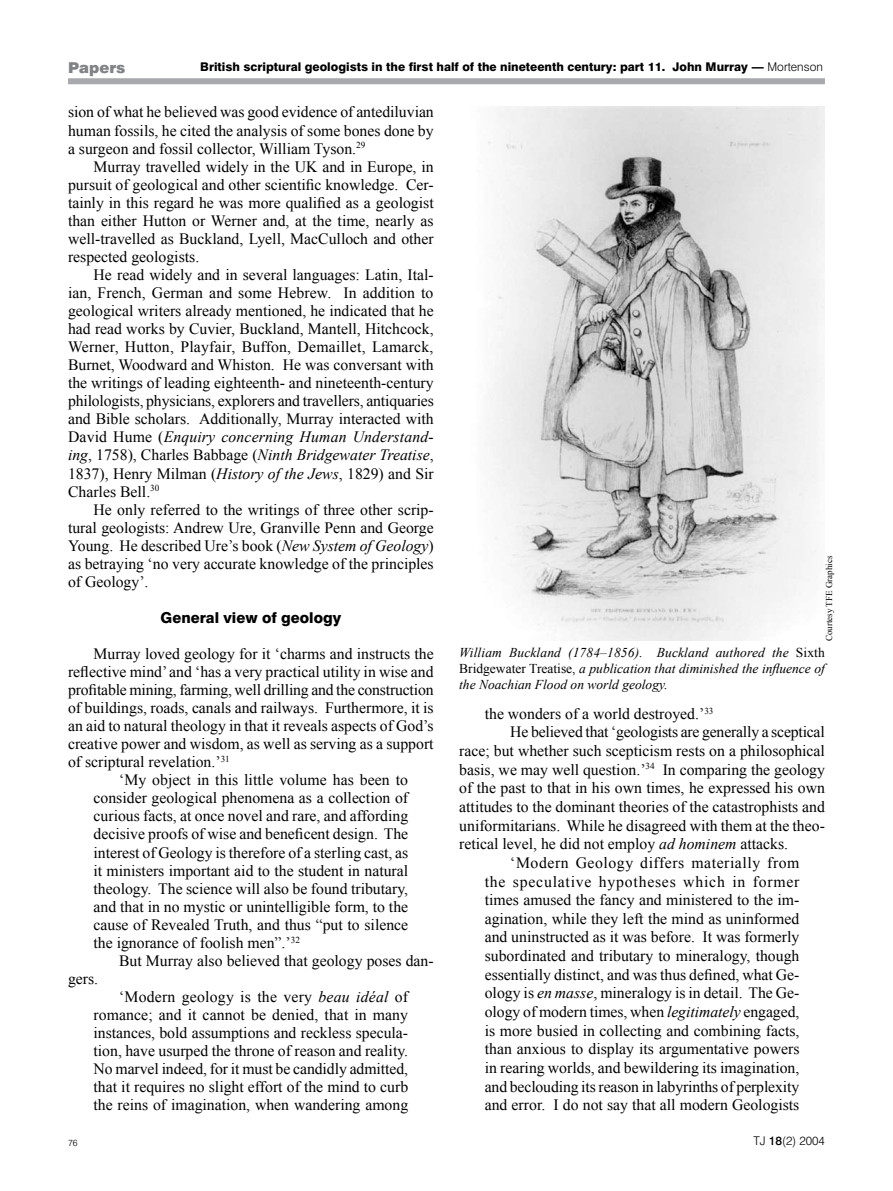
<style>
.page{position:relative;width:893px;height:1191px;background:#fff}
.page>*{position:absolute;margin:0;border:0;box-sizing:border-box;transform-origin:0 0}
.t1{font:15.75px/18px "Times New Roman";color:#000;text-align:justify}
.t2{font:15.75px "Times New Roman";letter-spacing:.05em;color:#000}
.t3{font:15.75px "Times New Roman";letter-spacing:.035em;color:#000}
.t4{font:800 15px "Swiss 721 BT";color:#000}
.t5{font:900 15px "Swiss 721 BT";color:#808284}
.t6{font:italic 13.5px/16.2px "Times New Roman";color:#000;text-align:justify}
.t7{font:800 12px "Swiss 721 BT";color:#000}
.t8{font:300 12px "Swiss 721 BT";color:#000}
.t9{font:9px "Times New Roman";color:#000}
.t10{font:300 9px "Swiss 721 BT";color:#000}
.s1{font-weight:300}
.s2{font-style:italic}
.s3{font-style:normal}
.s4{font-weight:500}
</style>
<div class="page">
<div style="left:68px;top:78px;width:757px;height:6px;background:#a7a9ac"></div>
<img style="left:488px;top:106px;width:337px;height:534px">
<p class="t7" style="left:200px;top:59px;width:624px">British scriptural geologists in the first half of the nineteenth century: part 11. John Murray — <span class="s1">Mortenson</span></p>
<p class="t5" style="left:68px;top:58px;width:59px">Papers</p>
<p class="t1" style="left:68px;top:103px;width:367px">sion of what he believed was good evidence of antediluvian human fossils, he cited the analysis of some bones done by a surgeon and fossil collector, William Tyson.<sup>29</sup></p>
<p class="t1" style="left:68px;top:157px;width:367px;text-indent:26px">Murray travelled widely in the UK and in Europe, in pursuit of geological and other scientific knowledge. Cer&shy;tainly in this regard he was more qualified as a geologist than either Hutton or Werner and, at the time, nearly as well-travelled as Buckland, Lyell, MacCulloch and other respected geologists.</p>
<p class="t1" style="left:68px;top:265px;width:367px;text-indent:26px">He read widely and in several languages: Latin, Ital&shy;ian, French, German and some Hebrew. In addition to geological writers already mentioned, he indicated that he had read works by Cuvier, Buckland, Mantell, Hitchcock, Werner, Hutton, Playfair, Buffon, Demaillet, Lamarck, Burnet, Woodward and Whiston. He was conversant with the writings of leading eighteenth- and nineteenth-century philologists, physicians, explorers and travellers, antiquaries and Bible scholars. Additionally, Murray interacted with David Hume (<span class="s2">Enquiry concerning Human Understand&shy;ing</span>, 1758), Charles Babbage (<span class="s2">Ninth Bridgewater Treatise</span>, 1837), Henry Milman (<span class="s2">History of the Jews</span>, 1829) and Sir Charles Bell.<sup>30</sup></p>
<p class="t1" style="left:68px;top:500px;width:367px;text-indent:26px">He only referred to the writings of three other scrip&shy;tural geologists: Andrew Ure, Granville Penn and George Young. He described Ure’s book (<span class="s2">New System of Geology</span>) as betraying ‘no very accurate knowledge of the principles of Geology’.</p>
<p class="t4" style="left:161px;top:608px;width:182px">General view of geology</p>
<p class="t1" style="left:94px;top:644px;width:342px">Murray loved geology for it ‘charms and instructs the</p>
<p class="t1" style="left:68px;top:662px;width:367px">reflective mind’ and ‘has a very practical utility in wise and</p>
<p class="t1" style="left:68px;top:680px;width:367px">profitable mining, farming, well drilling and the construction</p>
<p class="t1" style="left:68px;top:698px;width:367px">of buildings, roads, canals and railways. Furthermore, it is</p>
<p class="t1" style="left:68px;top:716px;width:367px">an aid to natural theology in that it reveals aspects of God’s</p>
<p class="t1" style="left:68px;top:734px;width:367px">creative power and wisdom, as well as serving as a support</p>
<p class="t1" style="left:68px;top:752px;width:163px">of scriptural revelation.’<sup>31</sup></p>
<p class="t1" style="left:119px;top:771px;width:291px">‘My object in this little volume has been to</p>
<p class="t1" style="left:94px;top:789px;width:316px">consider geological phenomena as a collection of</p>
<p class="t1" style="left:94px;top:807px;width:316px">curious facts, at once novel and rare, and affording</p>
<p class="t1" style="left:94px;top:825px;width:316px">decisive proofs of wise and beneficent design. The</p>
<p class="t1" style="left:94px;top:843px;width:316px">interest of Geology is therefore of a sterling cast, as</p>
<p class="t1" style="left:94px;top:861px;width:316px">it ministers important aid to the student in natural</p>
<p class="t1" style="left:94px;top:879px;width:316px">theology. The science will also be found tributary,</p>
<p class="t1" style="left:94px;top:897px;width:316px">and that in no mystic or unintelligible form, to the</p>
<p class="t1" style="left:94px;top:915px;width:316px">cause of Revealed Truth, and thus “put to silence</p>
<p class="t1" style="left:94px;top:933px;width:208px">the ignorance of foolish men”.’<sup>32</sup></p>
<p class="t1" style="left:119px;top:951px;width:316px">But Murray also believed that geology poses dan-</p>
<p class="t1" style="left:68px;top:969px;width:32px">gers.</p>
<p class="t1" style="left:119px;top:987px;width:291px">‘Modern geology is the very <span class="s2">beau idéal</span> of</p>
<p class="t1" style="left:94px;top:1005px;width:316px">romance; and it cannot be denied, that in many</p>
<p class="t1" style="left:94px;top:1023px;width:316px">instances, bold assumptions and reckless specula-</p>
<p class="t1" style="left:94px;top:1041px;width:316px">tion, have usurped the throne of reason and reality.</p>
<p class="t1" style="left:94px;top:1059px;width:316px">No marvel indeed, for it must be candidly admitted,</p>
<p class="t1" style="left:94px;top:1077px;width:316px">that it requires no slight effort of the mind to curb</p>
<p class="t1" style="left:94px;top:1095px;width:316px">the reins of imagination, when wandering among</p>
<p class="t9" style="left:823px;top:641px;width:87px;rotate:-90deg">Courtesy TFE Graphics</p>
<p class="t6" style="left:459px;top:643px;width:367px">William Buckland (1784–1856). Buckland authored the <span class="s3">Sixth Bridgewater Treatise,</span> a publication that diminished the influence of the Noachian Flood on world geology.</p>
<p class="t1" style="left:485px;top:704px;width:230px">the wonders of a world destroyed.’<sup>33</sup></p>
<p class="t1" style="left:510px;top:723px;width:316px">He believed that ‘geologists are generally a sceptical</p>
<p class="t1" style="left:459px;top:741px;width:367px">race; but whether such scepticism rests on a philosophical</p>
<p class="t1" style="left:459px;top:760px;width:367px">basis, we may well question.’<sup>34</sup> In comparing the geology</p>
<p class="t1" style="left:459px;top:779px;width:367px">of the past to that in his own times, he expressed his own</p>
<p class="t1" style="left:459px;top:797px;width:367px">attitudes to the dominant theories of the catastrophists and</p>
<p class="t1" style="left:459px;top:816px;width:367px">uniformitarians. While he disagreed with them at the theo-</p>
<p class="t1" style="left:459px;top:834px;width:330px">retical level, he did not employ <span class="s2">ad hominem</span> attacks.</p>
<p class="t3" style="left:510px;top:852px;width:291px">‘Modern Geology differs materially from</p>
<p class="t2" style="left:485px;top:870px;width:316px">the speculative hypotheses which in former</p>
<p class="t1" style="left:485px;top:890px;width:316px">times amused the fancy and ministered to the im-</p>
<p class="t1" style="left:485px;top:909px;width:316px">agination, while they left the mind as uninformed</p>
<p class="t1" style="left:485px;top:928px;width:316px">and uninstructed as it was before. It was formerly</p>
<p class="t1" style="left:485px;top:946px;width:316px">subordinated and tributary to mineralogy, though</p>
<p class="t1" style="left:485px;top:965px;width:316px">essentially distinct, and was thus defined, what Ge-</p>
<p class="t1" style="left:485px;top:983px;width:316px">ology is <span class="s2">en masse</span>, mineralogy is in detail. The Ge-</p>
<p class="t1" style="left:485px;top:1002px;width:316px">ology of modern times, when <span class="s2">legitimately</span> engaged,</p>
<p class="t1" style="left:485px;top:1021px;width:316px">is more busied in collecting and combining facts,</p>
<p class="t1" style="left:485px;top:1039px;width:316px">than anxious to display its argumentative powers</p>
<p class="t1" style="left:485px;top:1058px;width:316px">in rearing worlds, and bewildering its imagination,</p>
<p class="t1" style="left:485px;top:1077px;width:316px">and beclouding its reason in labyrinths of perplexity</p>
<p class="t1" style="left:485px;top:1095px;width:316px">and error. I do not say that all modern Geologists</p>
<p class="t10" style="left:68px;top:1137px;width:11px">76</p>
<p class="t8" style="left:753px;top:1133px;width:73px">TJ <span class="s4">18</span>(2) 2004</p>
</div>
